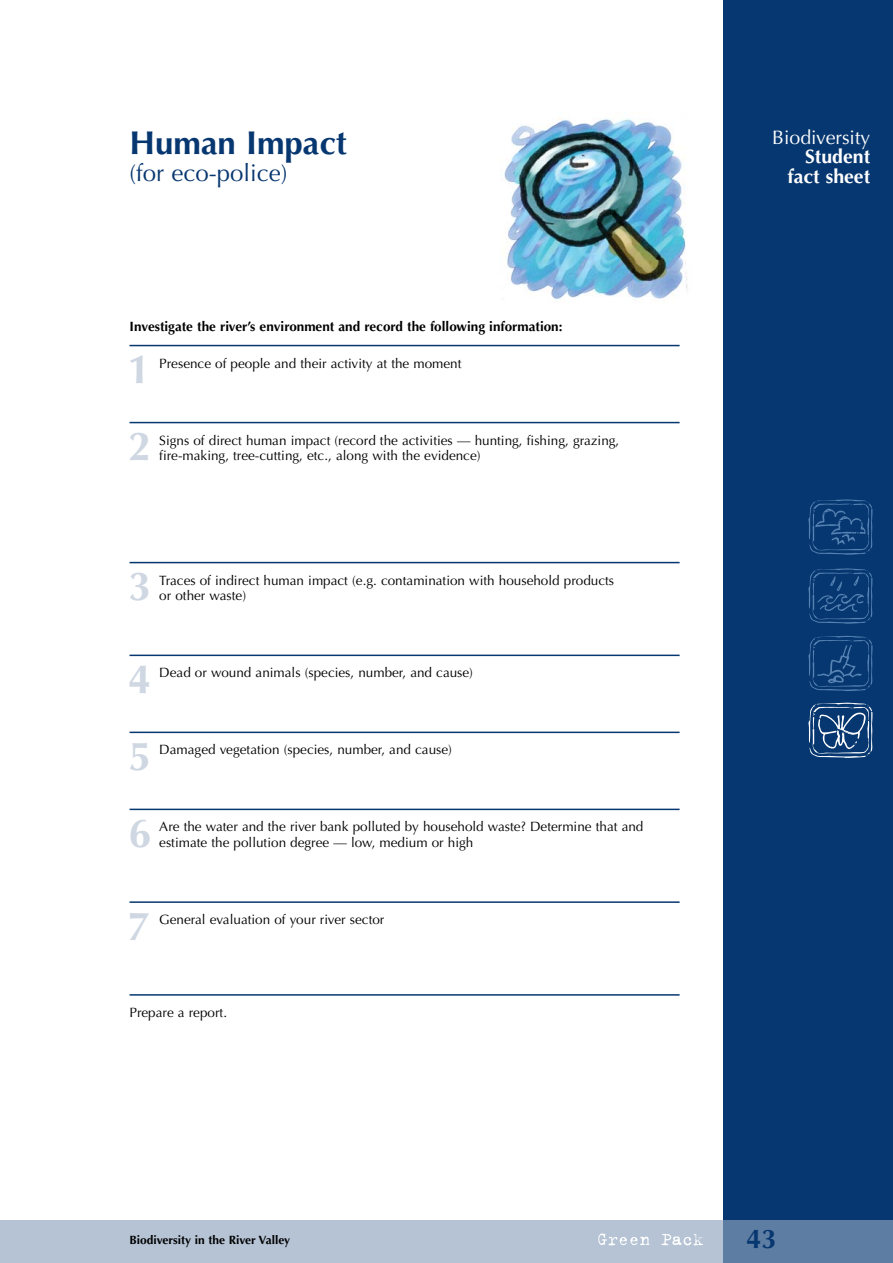
<style>
.page{position:relative;width:893px;height:1263px;background:#fff}
.page>*{position:absolute;margin:0;border:0;box-sizing:border-box;transform-origin:0 0}
.t1{font:700 40.65px "Optima";color:#ced7e2}
.t2{font:700 33px "Optima";color:#073770}
.t3{font:700 27px "Optima";color:#073770}
.t4{font:24px "Optima";color:#073770}
.t5{font:700 19.5px/19.5px "Optima";color:#fff;text-align:right}
.t6{font:19.5px "Optima";color:#fff}
.t7{font:13.5px/15.8px "Optima";color:#000}
.t8{font:700 13.5px "Optima";color:#000}
.t9{font:700 12px "Optima";color:#000}
</style>
<div class="page">
<div style="left:0;top:1220px;width:876px;height:43px;background:#b5c3d4"></div>
<div style="left:723px;top:0;width:169px;height:1263px;background:#073770"></div>
<div style="left:723px;top:1220px;width:169px;height:43px;background:#5e7da2"></div>
<svg style="left:598px;top:1233px;width:51px;height:12px"></svg>
<svg style="left:661px;top:1234px;width:42px;height:12px"></svg>
<svg style="left:808px;top:636px;width:64px;height:55px"></svg>
<svg style="left:808px;top:703px;width:64px;height:55px"></svg>
<svg style="left:808px;top:499px;width:64px;height:56px"></svg>
<svg style="left:808px;top:568px;width:64px;height:56px"></svg>
<img style="left:504px;top:118px;width:184px;height:182px">
<hr style="left:129px;top:345px;width:550px;height:1px;background:#073770">
<hr style="left:129px;top:422px;width:550px;height:1px;background:#073770">
<hr style="left:129px;top:562px;width:550px;height:1px;background:#073770">
<hr style="left:129px;top:655px;width:550px;height:1px;background:#073770">
<hr style="left:129px;top:732px;width:550px;height:1px;background:#073770">
<hr style="left:129px;top:809px;width:550px;height:1px;background:#073770">
<hr style="left:129px;top:901px;width:550px;height:2px;background:#073770">
<hr style="left:129px;top:994px;width:550px;height:2px;background:#073770">
<h2 class="t2" style="left:129px;top:129px;width:219px">Human Impact</h2>
<h3 class="t4" style="left:129px;top:163px;width:160px">(for eco-police)</h3>
<p class="t8" style="left:129px;top:320px;width:434px">Investigate the river’s environment and record the following information:</p>
<h1 class="t1" style="left:128px;top:353px;width:24px">1</h1>
<p class="t7" style="left:159px;top:356px;width:304px">Presence of people and their activity at the moment</p>
<h1 class="t1" style="left:128px;top:430px;width:24px">2</h1>
<p class="t7" style="left:159px;top:433px;width:461px">Signs of direct human impact (record the activities — hunting, fishing, grazing, fire-making, tree-cutting, etc., along with the evidence)</p>
<h1 class="t1" style="left:128px;top:570px;width:24px">3</h1>
<p class="t7" style="left:159px;top:573px;width:456px">Traces of indirect human impact (e.g. contamination with household products or other waste)</p>
<h1 class="t1" style="left:129px;top:663px;width:24px">4</h1>
<p class="t7" style="left:159px;top:666px;width:315px">Dead or wound animals (species, number, and cause)</p>
<h1 class="t1" style="left:129px;top:740px;width:24px">5</h1>
<p class="t7" style="left:159px;top:743px;width:294px">Damaged vegetation (species, number, and cause)</p>
<h1 class="t1" style="left:129px;top:817px;width:24px">6</h1>
<p class="t7" style="left:159px;top:820px;width:485px">Are the water and the river bank polluted by household waste? Determine that and estimate the pollution degree — low, medium or high</p>
<h1 class="t1" style="left:128px;top:909px;width:24px">7</h1>
<p class="t7" style="left:159px;top:913px;width:227px">General evaluation of your river sector</p>
<p class="t7" style="left:129px;top:1006px;width:99px">Prepare a report.</p>
<p class="t9" style="left:129px;top:1235px;width:162px">Biodiversity in the River Valley</p>
<h3 class="t6" style="left:772px;top:129px;width:100px">Biodiversity</h3>
<h3 class="t5" style="left:787px;top:149px;width:84px">Student fact sheet</h3>
<h3 class="t3" style="left:746px;top:1228px;width:32px">43</h3>
</div>
